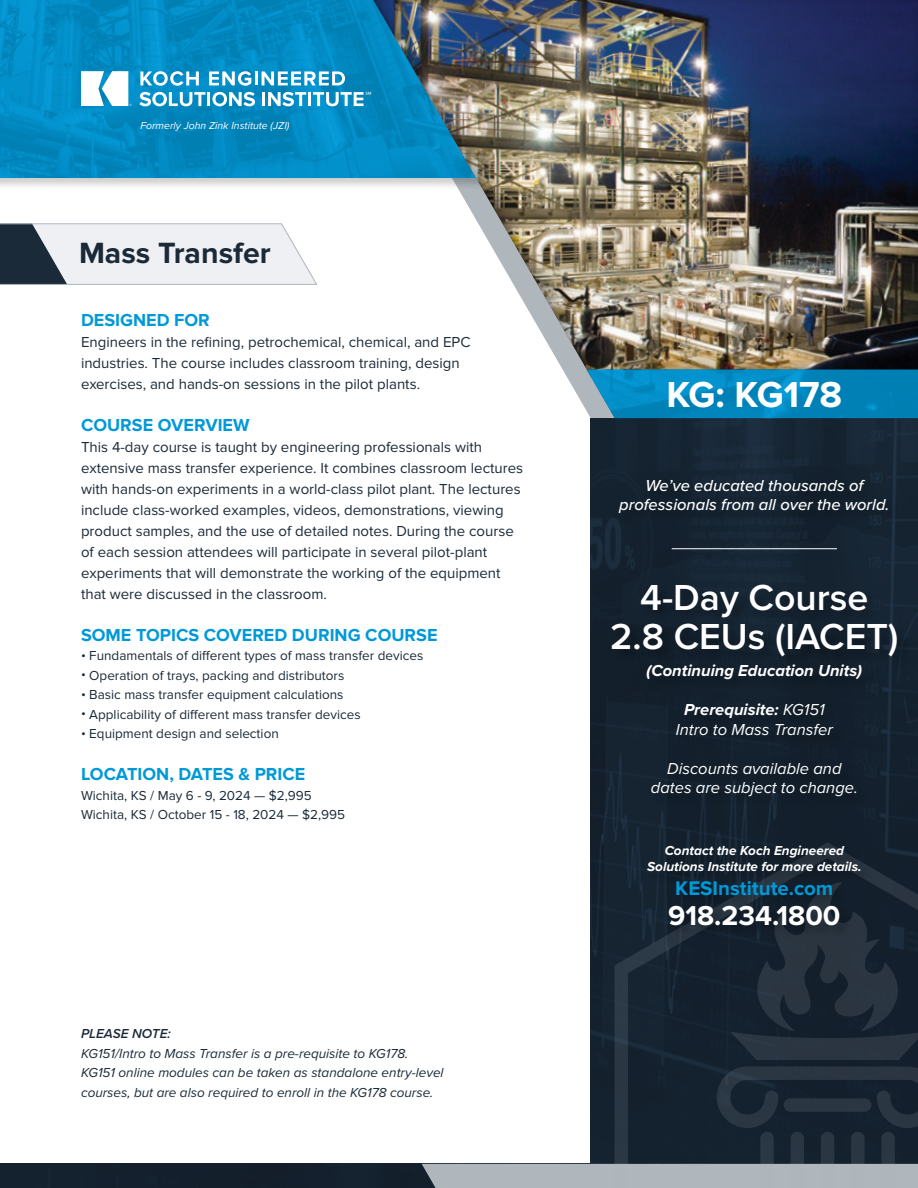
<style>
.page{position:relative;width:918px;height:1188px;background:#fff}
.page>*{position:absolute;margin:0;border:0;box-sizing:border-box;transform-origin:0 0}
.t1{font:600 37.5px/39px "Proxima Nova";color:#fff;text-align:center}
.t2{font:700 37.5px "Proxima Nova";color:#fff}
.t3{font:700 30.3px "Proxima Nova";color:#1b2a38}
.t4{font:700 28.35px "Proxima Nova";color:#fff}
.t5{font:700 20.55px "Proxima Nova";color:#0099d8}
.t6{font:700 18px "Proxima Nova";color:#0099d8}
.t7{font:italic 16.5px/19.5px "Proxima Nova";color:#fff;text-align:center}
.t8{font:italic 500 16.5px/19.5px "Proxima Nova";color:#fff;text-align:center}
.t9{font:italic 700 16.5px "Proxima Nova";color:#fff}
.t10{font:15px/21px "Proxima Nova";color:#1b2a38}
.t11{font:13.5px/19.5px "Proxima Nova";color:#1b2a38}
.t12{font:italic 13.5px/19.5px "Proxima Nova";color:#1b2a38}
.t13{font:italic 700 13.5px/16.5px "Proxima Nova";color:#fff;text-align:center}
.t14{font:italic 600 13.5px "Proxima Nova";color:#1b2a38}
.t15{font:italic 10.5px "Proxima Nova";color:#fff}
.s1{font-weight:700}
</style>
<div class="page">
<div style="left:0;top:0;width:514px;height:191px;background:#000;opacity:.2"></div>
<svg style="left:0;top:0;width:365px;height:178px;background:#028ac2"></svg>
<div style="left:365px;top:0;width:553px;height:378px;background:#000;opacity:.75"></div>
<img style="left:591px;top:418px;width:327px;height:648px">
<div style="left:0;top:1164px;width:422px;height:24px;background:#14202d"></div>
<svg style="left:140px;top:71px;width:59px;height:15px"></svg>
<svg style="left:209px;top:71px;width:42px;height:15px"></svg>
<hr style="left:255px;top:71px;width:3px;height:14px;background:#fff">
<svg style="left:262px;top:71px;width:83px;height:14px"></svg>
<svg style="left:139px;top:92px;width:66px;height:14px"></svg>
<hr style="left:207px;top:92px;width:3px;height:14px;background:#fff">
<svg style="left:212px;top:92px;width:43px;height:14px"></svg>
<hr style="left:262px;top:92px;width:3px;height:14px;background:#fff">
<svg style="left:268px;top:92px;width:38px;height:14px"></svg>
<hr style="left:308px;top:92px;width:3px;height:14px;background:#fff">
<svg style="left:81px;top:71px;width:51px;height:35px"></svg>
<svg style="left:313px;top:92px;width:58px;height:14px"></svg>
<svg style="left:615px;top:842px;width:303px;height:224px;background:#1b2734"></svg>
<svg style="left:422px;top:1066px;width:496px;height:122px"></svg>
<div style="left:648px;top:845px;width:225px;height:94px;background:#000;opacity:.25"></div>
<div style="left:646px;top:664px;width:229px;height:146px;background:#131f2c"></div>
<div style="left:612px;top:584px;width:298px;height:86px;background:#14212e"></div>
<div style="left:619px;top:480px;width:282px;height:47px;background:#14222f"></div>
<div style="left:672px;top:548px;width:177px;height:14px;background:#000;opacity:.25"></div>
<hr style="left:672px;top:548px;width:165px;height:1px;background:#fff">
<svg style="left:587px;top:370px;width:331px;height:48px;background:#0889be"></svg>
<svg style="left:0;top:223px;width:318px;height:62px"></svg>
<p class="t15" style="left:140px;top:117px;width:151px">Formerly John Zink Institute (JZI)</p>
<h2 class="t3" style="left:79px;top:236px;width:193px">Mass Transfer</h2>
<p class="t6" style="left:81px;top:309px;width:130px">DESIGNED FOR</p>
<p class="t10" style="left:81px;top:331px;width:391px">Engineers in the refining, petrochemical, chemical, and EPC industries. The course includes classroom training, design exercises, and hands-on sessions in the pilot plants.</p>
<p class="t6" style="left:81px;top:414px;width:170px">COURSE OVERVIEW</p>
<p class="t10" style="left:81px;top:436px;width:444px">This 4-day course is taught by engineering professionals with extensive mass transfer experience. It combines classroom lectures with hands-on experiments in a world-class pilot plant. The lectures include class-worked examples, videos, demonstrations, viewing product samples, and the use of detailed notes. During the course of each session attendees will participate in several pilot-plant experiments that will demonstrate the working of the equipment that were discussed in the classroom.</p>
<p class="t6" style="left:81px;top:624px;width:358px">SOME TOPICS COVERED DURING COURSE</p>
<p class="t11" style="left:81px;top:646px;width:344px">• Fundamentals of different types of mass transfer devices</p>
<p class="t11" style="left:81px;top:666px;width:265px">• Operation of trays, packing and distributors</p>
<p class="t11" style="left:81px;top:685px;width:264px">• Basic mass transfer equipment calculations</p>
<p class="t11" style="left:81px;top:705px;width:281px">• Applicability of different mass transfer devices</p>
<p class="t11" style="left:81px;top:724px;width:199px">• Equipment design and selection</p>
<p class="t6" style="left:81px;top:764px;width:226px">LOCATION, DATES &amp; PRICE</p>
<p class="t11" style="left:81px;top:786px;width:266px">Wichita, KS / May 6 - 9, 2024 — $2,995<br>Wichita, KS / October 15 - 18, 2024 — $2,995</p>
<p class="t14" style="left:81px;top:1024px;width:91px">PLEASE NOTE:</p>
<p class="t12" style="left:81px;top:1043px;width:364px">KG151/Intro to Mass Transfer is a pre-requisite to KG178.<br>KG151 online modules can be taken as standalone entry-level courses, but are also required to enroll in the KG178 course.</p>
<h1 class="t2" style="left:667px;top:373px;width:177px">KG: KG178</h1>
<p class="t8" style="left:619px;top:475px;width:272px">We’ve educated thousands of professionals from all over the world.</p>
<h1 class="t1" style="left:610px;top:577px;width:290px">4-Day Course<br>2.8 CEUs (IACET)</h1>
<p class="t9" style="left:647px;top:658px;width:217px">(Continuing Education Units)</p>
<p class="t7" style="left:676px;top:699px;width:159px"><span class="s1">Prerequisite:</span> KG151<br>Intro to Mass Transfer</p>
<p class="t7" style="left:651px;top:758px;width:208px">Discounts available and dates are subject to change.</p>
<p class="t13" style="left:647px;top:842px;width:216px">Contact the Koch Engineered<br>Solutions Institute for more details.</p>
<h3 class="t5" style="left:675px;top:877px;width:160px">KESInstitute.com</h3>
<h3 class="t4" style="left:668px;top:899px;width:174px">918.234.1800</h3>
</div>
